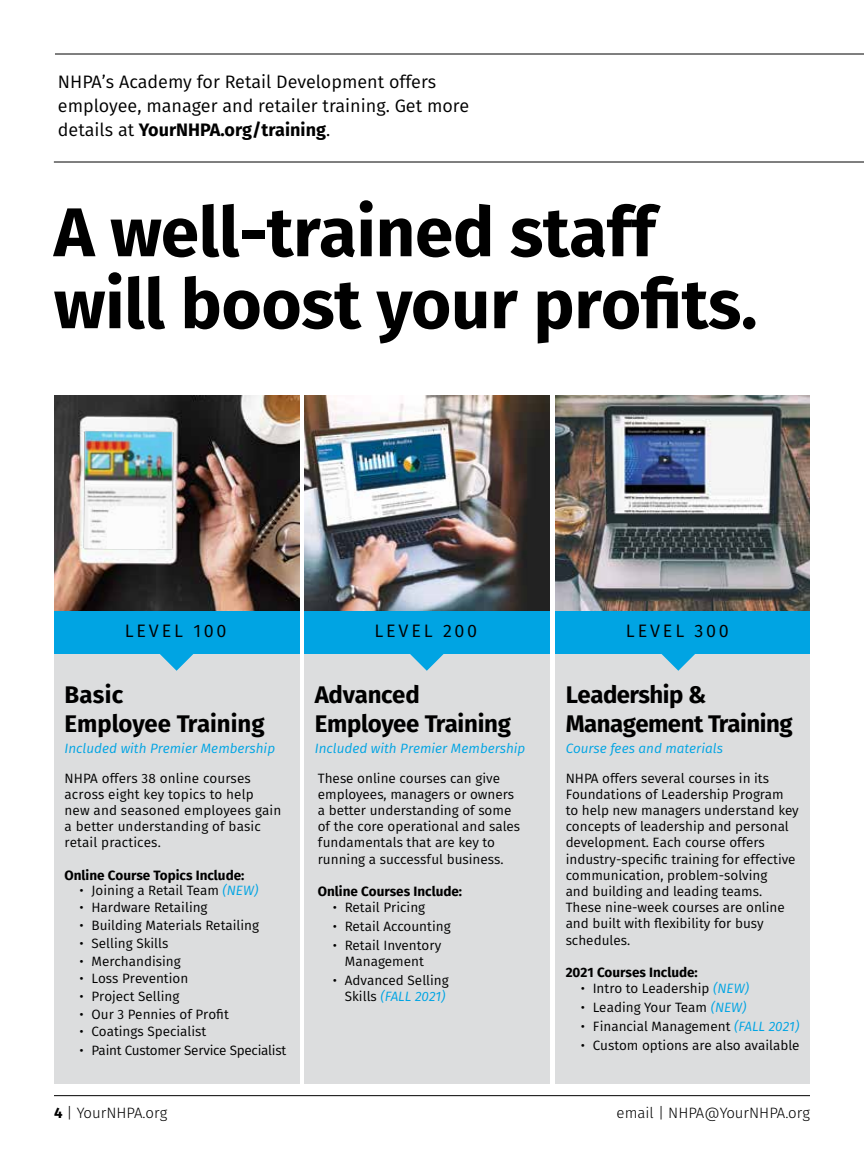
<style>
.page{position:relative;width:864px;height:1161px;background:#fff}
.page>*{position:absolute;margin:0;border:0;box-sizing:border-box;transform-origin:0 0}
.t1{font:700 69px/72px "Fira Sans";letter-spacing:-.005em;color:#000}
.t2{font:700 24px/28.8px "Fira Sans";letter-spacing:-.02em;color:#000}
.t3{font:700 24px/28.8px "Fira Sans";color:#000}
.t4{font:18px/24px "Fira Sans";color:#000}
.t5{font:18px "Fira Sans";letter-spacing:.16em;color:#000}
.t6{font:300 15px "Fira Sans";color:#000}
.t7{font:13.5px/16.2px "Fira Sans";color:#000}
.t8{font:italic 13.5px "Fira Sans";color:#00a4e3}
.t9{font:700 13.5px "Fira Sans";color:#000}
.t10{font:13.5px "Fira Sans";letter-spacing:-.02em;color:#000}
.s1{font-weight:700}
.s2{font-style:italic;color:#00a4e3}
</style>
<div class="page">
<hr style="left:54px;top:1095px;width:756px;height:1px;background:#000">
<div style="left:54px;top:642px;width:245px;height:442px;background:#dcddde"></div>
<div style="left:304px;top:642px;width:245px;height:442px;background:#dcddde"></div>
<div style="left:556px;top:642px;width:254px;height:442px;background:#dcddde"></div>
<img style="left:54px;top:395px;width:245px;height:216px">
<img style="left:304px;top:395px;width:245px;height:216px">
<img style="left:556px;top:395px;width:254px;height:216px">
<div style="left:54px;top:611px;width:245px;height:43px;background:#00a4e3"></div>
<div style="left:304px;top:611px;width:245px;height:43px;background:#00a4e3"></div>
<div style="left:556px;top:611px;width:254px;height:43px;background:#00a4e3"></div>
<hr style="left:55px;top:54px;width:809px;height:1px;background:#000">
<hr style="left:54px;top:162px;width:810px;height:1px;background:#000">
<svg style="left:160px;top:654px;width:34px;height:17px"></svg>
<svg style="left:410px;top:654px;width:34px;height:17px"></svg>
<svg style="left:661px;top:654px;width:34px;height:17px"></svg>
<img style="left:84px;top:431px;width:89px;height:119px">
<h3 class="t4" style="left:58px;top:70px;width:413px">NHPA’s Academy for Retail Development offers employee, manager and retailer training. Get more details at <span class="s1">YourNHPA.org/training</span>.</h3>
<h1 class="t1" style="left:54px;top:196px;width:705px">A well-trained staff will boost your profits.</h1>
<h3 class="t5" style="left:125px;top:618px;width:103px">LEVEL 100</h3>
<h3 class="t5" style="left:374px;top:618px;width:104px">LEVEL 200</h3>
<h3 class="t5" style="left:626px;top:618px;width:104px">LEVEL 300</h3>
<h2 class="t3" style="left:64px;top:680px;width:202px">Basic<br>Employee Training</h2>
<h2 class="t2" style="left:315px;top:680px;width:198px">Advanced<br>Employee Training</h2>
<h2 class="t2" style="left:566px;top:680px;width:229px">Leadership &amp;<br>Management Training</h2>
<p class="t8" style="left:64px;top:739px;width:212px">Included with Premier Membership</p>
<p class="t8" style="left:315px;top:739px;width:212px">Included with Premier Membership</p>
<p class="t8" style="left:566px;top:739px;width:159px">Course fees and materials</p>
<p class="t7" style="left:65px;top:770px;width:218px">NHPA offers 38 online courses across eight key topics to help new and seasoned employees gain a better understanding of basic retail practices.</p>
<p class="t9" style="left:65px;top:866px;width:181px">Online Course Topics Include:</p>
<p class="t7" style="left:80px;top:882px;width:180px">• Joining a Retail Team <span class="s2">(NEW)</span></p>
<p class="t7" style="left:80px;top:900px;width:130px">• Hardware Retailing</p>
<p class="t7" style="left:80px;top:917px;width:181px">• Building Materials Retailing</p>
<p class="t7" style="left:80px;top:935px;width:90px">• Selling Skills</p>
<p class="t7" style="left:80px;top:953px;width:103px">• Merchandising</p>
<p class="t7" style="left:80px;top:970px;width:110px">• Loss Prevention</p>
<p class="t7" style="left:80px;top:988px;width:101px">• Project Selling</p>
<p class="t7" style="left:80px;top:1006px;width:151px">• Our 3 Pennies of Profit</p>
<p class="t7" style="left:80px;top:1024px;width:128px">• Coatings Specialist</p>
<p class="t10" style="left:80px;top:1041px;width:208px">• Paint Customer Service Specialist</p>
<p class="t7" style="left:318px;top:770px;width:204px">These online courses can give employees, managers or owners a better understanding of some of the core operational and sales fundamentals that are key to running a successful business.</p>
<p class="t9" style="left:318px;top:882px;width:146px">Online Courses Include:</p>
<p class="t7" style="left:333px;top:899px;width:94px">• Retail Pricing</p>
<p class="t7" style="left:333px;top:918px;width:119px">• Retail Accounting</p>
<p class="t7" style="left:333px;top:937px;width:110px;text-align:center">• Retail Inventory<br>Management</p>
<p class="t7" style="left:333px;top:972px;width:118px;text-align:right">• Advanced Selling<br>Skills <span class="s2">(FALL 2021)</span></p>
<p class="t7" style="left:566px;top:770px;width:235px">NHPA offers several courses in its Foundations of Leadership Program to help new managers understand key concepts of leadership and personal development. Each course offers industry-specific training for effective communication, problem-solving<br>and building and leading teams.<br>These nine-week courses are online and built with flexibility for busy schedules.</p>
<p class="t9" style="left:566px;top:963px;width:134px">2021 Courses Include:</p>
<p class="t7" style="left:581px;top:980px;width:170px">• Intro to Leadership <span class="s2">(NEW)</span></p>
<p class="t7" style="left:581px;top:999px;width:167px">• Leading Your Team <span class="s2">(NEW)</span></p>
<p class="t7" style="left:581px;top:1018px;width:220px">• Financial Management <span class="s2">(FALL 2021)</span></p>
<p class="t7" style="left:581px;top:1037px;width:220px">• Custom options are also available</p>
<p class="t6" style="left:54px;top:1103px;width:115px"><span class="s1">4</span> | YourNHPA.org</p>
<p class="t6" style="left:617px;top:1103px;width:195px">email | NHPA@YourNHPA.org</p>
</div>
